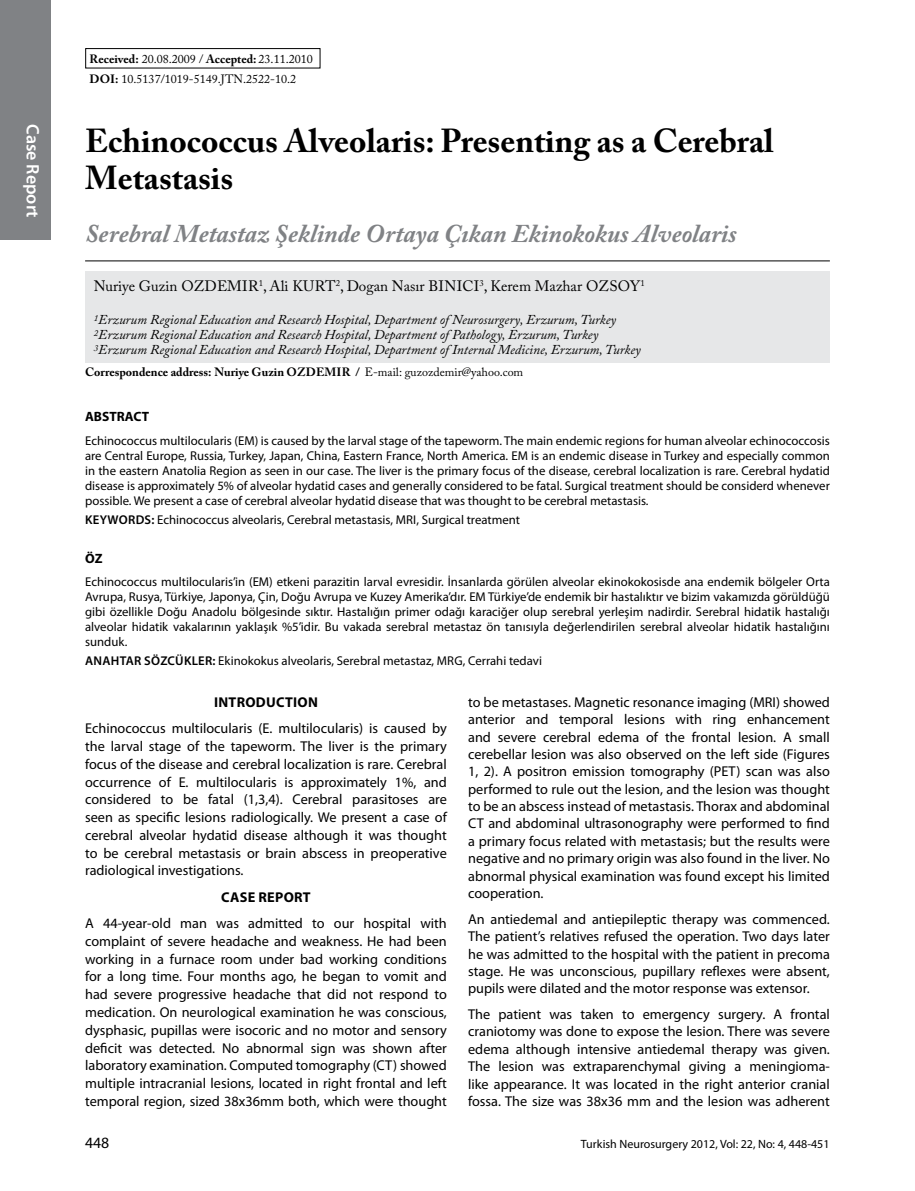
<style>
.page{position:relative;width:915px;height:1191px;background:#fff}
.page>*{position:absolute;margin:0;border:0;box-sizing:border-box;transform-origin:0 0}
.t1{font:700 33px/37.5px "Adobe Caslon Pro";color:#000}
.t2{font:italic 700 25.5px "Adobe Caslon Pro";color:#808285}
.t3{font:600 18px "Myriad Pro";color:#fff}
.t4{font:15.75px "Myriad Pro";color:#000}
.t5{font:15px "Adobe Caslon Pro";color:#000}
.t6{font:14.25px/17.4px "Myriad Pro";color:#000;text-align:justify}
.t7{font:700 14.25px "Myriad Pro";letter-spacing:.02em;color:#000}
.t8{font:italic 13.5px/15px "Adobe Caslon Pro";color:#000}
.t9{font:700 13.5px "Myriad Pro";color:#000}
.t10{font:12.75px/15px "Myriad Pro";color:#000;text-align:justify}
.t11{font:12px/20.2px "Adobe Caslon Pro";color:#000}
.t12{font:12px "Myriad Pro";color:#000}
.t13{font:700 12px "Adobe Caslon Pro";color:#000}
.s1{font-weight:700}
.s2{font-weight:600}
</style>
<div class="page">
<div style="left:0;top:0;width:51px;height:240px;background:#808285"></div>
<div style="left:85px;top:48px;width:235px;height:20px;border:1px solid #000"></div>
<hr style="left:85px;top:260px;width:744px;height:1px;background:#000">
<div style="left:85px;top:271px;width:744px;height:91px;background:#e6e7e8"></div>
<p class="t3" style="left:44px;top:124px;width:95px;rotate:90deg">CASE REPORT</p>
<p class="t11" style="left:89px;top:48px;width:225px"><span class="s1">Received:</span> 20.08.2009 / <span class="s1">Accepted:</span> 23.11.2010<br><span class="s1">DOI:</span> 10.5137/1019-5149.JTN.2522-10.2</p>
<h1 class="t1" style="left:85px;top:122px;width:689px">Echinococcus Alveolaris: Presenting as a Cerebral<br>Metastasis</h1>
<h2 class="t2" style="left:85px;top:218px;width:653px">Serebral Metastaz Şeklinde Ortaya Çıkan Ekinokokus Alveolaris</h2>
<p class="t5" style="left:94px;top:277px;width:123px">Nuriye Guzin OzdemI</p>
<p class="t5" style="left:248px;top:277px;width:398px">r<sup>1</sup>, Ali Kurt<sup>2</sup>, Dogan Nasır Bınıcı<sup>3</sup>, Kerem Mazhar Ozsoy<sup>1</sup></p>
<p class="t8" style="left:94px;top:312px;width:548px"><sup>1</sup>Erzurum Regional Education and Research Hospital, Department of Neurosurgery, Erzurum, Turkey<br><sup>2</sup>Erzurum Regional Education and Research Hospital, Department of Pathology, Erzurum, Turkey<br><sup>3</sup>Erzurum Regional Education and Research Hospital, Department of Internal Medicine, Erzurum, Turkey</p>
<p class="t13" style="left:85px;top:365px;width:232px">Correspondence address: Nuriye Guzin Ozdem</p>
<p class="t11" style="left:336px;top:362px;width:188px"><span class="s1">Ir /</span> E-mail: guzozdemir@yahoo.com</p>
<p class="t9" style="left:85px;top:408px;width:65px">ABSTRACT</p>
<p class="t10" style="left:85px;top:433px;width:746px">Echinococcus multilocularis (EM) is caused by the larval stage of the tapeworm. The main endemic regions for human alveolar echinococcosis are Central Europe, Russia, Turkey, Japan, China, Eastern France, North America. EM is an endemic disease in Turkey and especially common in the eastern Anatolia Region as seen in our case. The liver is the primary focus of the disease, cerebral localization is rare. Cerebral hydatid disease is approximately 5% of alveolar hydatid cases and generally considered to be fatal. Surgical treatment should be considerd whenever possible. We present a case of cerebral alveolar hydatid disease that was thought to be cerebral metastasis.</p>
<p class="t10" style="left:85px;top:512px;width:436px"><span class="s2">KEYWORDS:</span> Echinococcus alveolaris, Cerebral metastasis, Mrı, Surgical treatment</p>
<p class="t9" style="left:85px;top:549px;width:19px">ÖZ</p>
<p class="t10" style="left:85px;top:574px;width:746px">Echinococcus multilocularis’in (EM) etkeni parazitin larval evresidir. İnsanlarda görülen alveolar ekinokokosisde ana endemik bölgeler Orta Avrupa, Rusya, Türkiye, Japonya, Çin, Doğu Avrupa ve Kuzey Amerika’dır. EM Türkiye’de endemik bir hastalıktır ve bizim vakamızda görüldüğü gibi özellikle Doğu Anadolu bölgesinde sıktır. Hastalığın primer odağı karaciğer olup serebral yerleşim nadirdir. Serebral hidatik hastalığı alveolar hidatik vakalarının yaklaşık %5’idir. Bu vakada serebral metastaz ön tanısıyla değerlendirilen serebral alveolar hidatik hastalığını sunduk.</p>
<p class="t10" style="left:85px;top:653px;width:458px"><span class="s2">ANAHTAR SÖZCÜKLER:</span> Ekinokokus alveolaris, Serebral metastaz, Mrg, Cerrahi tedavi</p>
<p class="t7" style="left:214px;top:693px;width:105px">INTRODUCTION</p>
<p class="t6" style="left:85px;top:719px;width:363px;line-height:17.9px">Echinococcus multilocularis (E. multilocularis) is caused by the larval stage of the tapeworm. The liver is the primary focus of the disease and cerebral localization is rare. Cerebral occurrence of E. multilocularis is approximately 1%, and considered to be fatal (1,3,4). Cerebral parasitoses are seen as specific lesions radiologically. We present a case of cerebral alveolar hydatid disease although it was thought to be cerebral metastasis or brain abscess in preoperative radiological investigations.</p>
<p class="t7" style="left:221px;top:887px;width:19px">CASE</p>
<p class="t7" style="left:258px;top:887px;width:45px">REPORT</p>
<p class="t6" style="left:85px;top:914px;width:363px;line-height:17.9px">A 44-year-old man was admitted to our hospital with complaint of severe headache and weakness. He had been working in a furnace room under bad working conditions for a long time. Four months ago, he began to vomit and had severe progressive headache that did not respond to medication. On neurological examination he was conscious, dysphasic, pupillas were isocoric and no motor and sensory deficit was detected. No abnormal sign was shown after laboratory examination. Computed tomography (CT) showed multiple intracranial lesions, located in right frontal and left temporal region, sized 38x36mm both, which were thought</p>
<p class="t6" style="left:468px;top:693px;width:363px">to be metastases. Magnetic resonance imaging (MRI) showed anterior and temporal lesions with ring enhancement and severe cerebral edema of the frontal lesion. A small cerebellar lesion was also observed on the left side (Figures 1, 2). A positron emission tomography (PET) scan was also performed to rule out the lesion, and the lesion was thought to be an abscess instead of metastasis. Thorax and abdominal CT and abdominal ultrasonography were performed to find a primary focus related with metastasis; but the results were negative and no primary origin was also found in the liver. No abnormal physical examination was found except his limited cooperation.</p>
<p class="t6" style="left:468px;top:910px;width:363px">An antiedemal and antiepileptic therapy was commenced.<br>The patient’s relatives refused the operation. Two days later he was admitted to the hospital with the patient in precoma stage. He was unconscious, pupillary reflexes were absent, pupils were dilated and the motor response was extensor.</p>
<p class="t6" style="left:468px;top:1005px;width:363px">The patient was taken to emergency surgery. A frontal craniotomy was done to expose the lesion. There was severe edema although intensive antiedemal therapy was given.<br>The lesion was extraparenchymal giving a meningioma&shy;like appearance. It was located in the right anterior cranial fossa. The size was 38x36 mm and the lesion was adherent</p>
<p class="t4" style="left:85px;top:1133px;width:26px">448</p>
<p class="t12" style="left:580px;top:1137px;width:250px">Turkish Neurosurgery 2012, Vol: 22, No: 4, 448-451</p>
</div>
